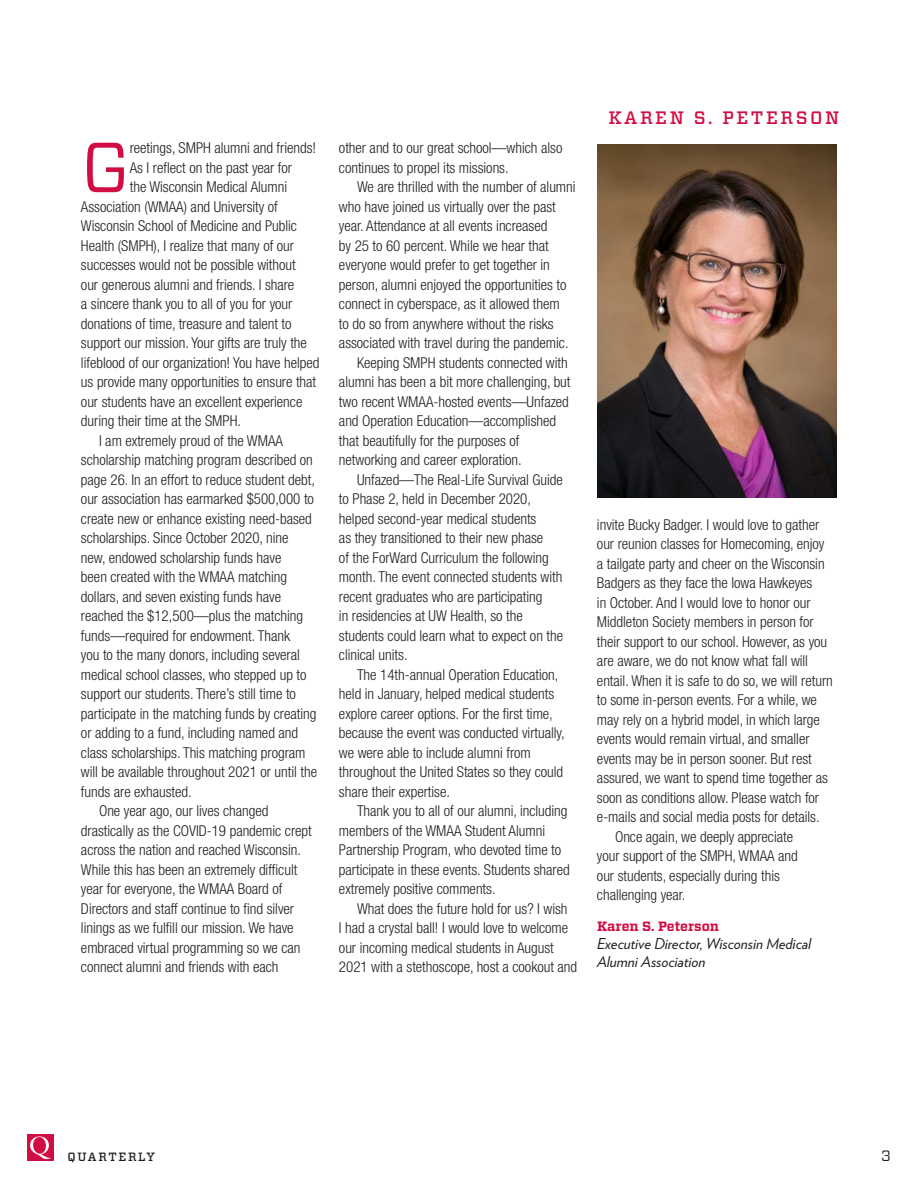
<style>
.page{position:relative;width:918px;height:1188px;background:#fff}
.page>*{position:absolute;margin:0;border:0;box-sizing:border-box;transform-origin:0 0}
.t1{font:70.65px "Vitesse";color:#d20d44}
.t2{font:500 18px "Vitesse";letter-spacing:.14em;color:#d20d44}
.t3{font:300 condensed 15px/19.5px "Helvetica Neue LT Std";color:#231f20}
.t4{font:italic 15px/18px "Verlag";color:#231f20}
.t5{font:15px "Vitesse";color:#231f20}
.t6{font:700 13.5px "Vitesse";color:#d20d44}
.t7{font:500 12px "Vitesse";letter-spacing:.14em;color:#231f20}
</style>
<div class="page">
<div style="left:27px;top:1134px;width:27px;height:27px;background:#d20d44"></div>
<svg style="left:30px;top:1136px;width:21px;height:23px"></svg>
<img style="left:597px;top:144px;width:239px;height:354px">
<h1 class="t1" style="left:81px;top:120px;width:50px">G</h1>
<p class="t3" style="left:130px;top:138px;width:188px">reetings, SMPH alumni and friends!</p>
<p class="t3" style="left:130px;top:158px;width:164px">As I reflect on the past year for</p>
<p class="t3" style="left:130px;top:177px;width:159px">the Wisconsin Medical Alumni</p>
<p class="t3" style="left:81px;top:197px;width:198px">Association (WMAA) and University of</p>
<p class="t3" style="left:81px;top:216px;width:218px">Wisconsin School of Medicine and Public</p>
<p class="t3" style="left:81px;top:236px;width:215px">Health (SMPH), I realize that many of our</p>
<p class="t3" style="left:81px;top:255px;width:216px">successes would not be possible without</p>
<p class="t3" style="left:81px;top:275px;width:215px">our generous alumni and friends. I share</p>
<p class="t3" style="left:81px;top:294px;width:213px">a sincere thank you to all of you for your</p>
<p class="t3" style="left:81px;top:314px;width:212px">donations of time, treasure and talent to</p>
<p class="t3" style="left:81px;top:333px;width:228px">support our mission. Your gifts are truly the</p>
<p class="t3" style="left:81px;top:353px;width:240px">lifeblood of our organization! You have helped</p>
<p class="t3" style="left:81px;top:372px;width:237px">us provide many opportunities to ensure that</p>
<p class="t3" style="left:81px;top:392px;width:223px">our students have an excellent experience</p>
<p class="t3" style="left:81px;top:411px;width:162px">during their time at the SMPH.</p>
<p class="t3" style="left:99px;top:431px;width:185px">I am extremely proud of the WMAA</p>
<p class="t3" style="left:81px;top:450px;width:233px">scholarship matching program described on</p>
<p class="t3" style="left:81px;top:470px;width:236px">page 26. In an effort to reduce student debt,</p>
<p class="t3" style="left:81px;top:489px;width:234px">our association has earmarked $500,000 to</p>
<p class="t3" style="left:81px;top:509px;width:232px">create new or enhance existing need-based</p>
<p class="t3" style="left:81px;top:528px;width:209px">scholarships. Since October 2020, nine</p>
<p class="t3" style="left:81px;top:548px;width:202px">new, endowed scholarship funds have</p>
<p class="t3" style="left:81px;top:567px;width:208px">been created with the WMAA matching</p>
<p class="t3" style="left:81px;top:587px;width:202px">dollars, and seven existing funds have</p>
<p class="t3" style="left:81px;top:606px;width:224px">reached the $12,500—plus the matching</p>
<p class="t3" style="left:81px;top:626px;width:211px">funds—required for endowment. Thank</p>
<p class="t3" style="left:81px;top:645px;width:220px">you to the many donors, including several</p>
<p class="t3" style="left:81px;top:665px;width:227px">medical school classes, who stepped up to</p>
<p class="t3" style="left:81px;top:684px;width:216px">support our students. There’s still time to</p>
<p class="t3" style="left:81px;top:704px;width:237px">participate in the matching funds by creating</p>
<p class="t3" style="left:81px;top:723px;width:219px">or adding to a fund, including named and</p>
<p class="t3" style="left:81px;top:743px;width:226px">class scholarships. This matching program</p>
<p class="t3" style="left:81px;top:762px;width:238px">will be available throughout 2021 or until the</p>
<p class="t3" style="left:81px;top:782px;width:112px">funds are exhausted.</p>
<p class="t3" style="left:99px;top:801px;width:171px">One year ago, our lives changed</p>
<p class="t3" style="left:81px;top:821px;width:232px">drastically as the COVID-19 pandemic crept</p>
<p class="t3" style="left:81px;top:840px;width:222px">across the nation and reached Wisconsin.</p>
<p class="t3" style="left:81px;top:860px;width:218px">While this has been an extremely difficult</p>
<p class="t3" style="left:81px;top:879px;width:203px">year for everyone, the WMAA Board of</p>
<p class="t3" style="left:81px;top:899px;width:215px">Directors and staff continue to find silver</p>
<p class="t3" style="left:81px;top:918px;width:214px">linings as we fulfill our mission. We have</p>
<p class="t3" style="left:81px;top:938px;width:221px">embraced virtual programming so we can</p>
<p class="t3" style="left:81px;top:957px;width:199px">connect alumni and friends with each</p>
<p class="t3" style="left:339px;top:138px;width:225px">other and to our great school—which also continues to propel its missions.</p>
<p class="t3" style="left:357px;top:177px;width:220px">We are thrilled with the number of alumni</p>
<p class="t3" style="left:339px;top:197px;width:218px">who have joined us virtually over the past</p>
<p class="t3" style="left:339px;top:216px;width:210px">year. Attendance at all events increased</p>
<p class="t3" style="left:339px;top:236px;width:211px">by 25 to 60 percent. While we hear that</p>
<p class="t3" style="left:339px;top:255px;width:212px">everyone would prefer to get together in</p>
<p class="t3" style="left:339px;top:275px;width:229px">person, alumni enjoyed the opportunities to</p>
<p class="t3" style="left:339px;top:294px;width:222px">connect in cyberspace, as it allowed them</p>
<p class="t3" style="left:339px;top:314px;width:216px">to do so from anywhere without the risks</p>
<p class="t3" style="left:339px;top:333px;width:231px">associated with travel during the pandemic.</p>
<p class="t3" style="left:357px;top:353px;width:212px">Keeping SMPH students connected with</p>
<p class="t3" style="left:339px;top:372px;width:233px">alumni has been a bit more challenging, but</p>
<p class="t3" style="left:339px;top:392px;width:231px">two recent WMAA-hosted events—Unfazed</p>
<p class="t3" style="left:339px;top:411px;width:219px">and Operation Education—accomplished</p>
<p class="t3" style="left:339px;top:431px;width:182px">that beautifully for the purposes of</p>
<p class="t3" style="left:339px;top:450px;width:184px">networking and career exploration.</p>
<p class="t3" style="left:357px;top:470px;width:207px">Unfazed—The Real-Life Survival Guide</p>
<p class="t3" style="left:339px;top:489px;width:194px">to Phase 2, held in December 2020,</p>
<p class="t3" style="left:339px;top:509px;width:199px">helped second-year medical students</p>
<p class="t3" style="left:339px;top:528px;width:206px">as they transitioned to their new phase</p>
<p class="t3" style="left:339px;top:548px;width:211px">of the ForWard Curriculum the following</p>
<p class="t3" style="left:339px;top:567px;width:225px">month. The event connected students with</p>
<p class="t3" style="left:339px;top:587px;width:205px">recent graduates who are participating</p>
<p class="t3" style="left:339px;top:606px;width:185px">in residencies at UW Health, so the</p>
<p class="t3" style="left:339px;top:626px;width:226px">students could learn what to expect on the</p>
<p class="t3" style="left:339px;top:645px;width:70px">clinical units.</p>
<p class="t3" style="left:357px;top:665px;width:203px">The 14th-annual Operation Education,</p>
<p class="t3" style="left:339px;top:684px;width:217px">held in January, helped medical students</p>
<p class="t3" style="left:339px;top:704px;width:215px">explore career options. For the first time,</p>
<p class="t3" style="left:339px;top:723px;width:227px">because the event was conducted virtually,</p>
<p class="t3" style="left:339px;top:743px;width:193px">we were able to include alumni from</p>
<p class="t3" style="left:339px;top:762px;width:226px">throughout the United States so they could</p>
<p class="t3" style="left:339px;top:782px;width:112px">share their expertise.</p>
<p class="t3" style="left:357px;top:801px;width:212px">Thank you to all of our alumni, including</p>
<p class="t3" style="left:339px;top:821px;width:208px">members of the WMAA Student Alumni</p>
<p class="t3" style="left:339px;top:840px;width:224px">Partnership Program, who devoted time to</p>
<p class="t3" style="left:339px;top:860px;width:232px">participate in these events. Students shared</p>
<p class="t3" style="left:339px;top:879px;width:158px">extremely positive comments.</p>
<p class="t3" style="left:357px;top:899px;width:212px">What does the future hold for us? I wish</p>
<p class="t3" style="left:339px;top:918px;width:231px">I had a crystal ball! I would love to welcome</p>
<p class="t3" style="left:339px;top:938px;width:216px">our incoming medical students in August</p>
<p class="t3" style="left:339px;top:957px;width:240px">2021 with a stethoscope, host a cookout and</p>
<p class="t2" style="left:608px;top:106px;width:233px">KAREN S. PETERSON</p>
<p class="t3" style="left:597px;top:515px;width:224px">invite Bucky Badger. I would love to gather</p>
<p class="t3" style="left:597px;top:534px;width:229px">our reunion classes for Homecoming, enjoy</p>
<p class="t3" style="left:597px;top:554px;width:229px">a tailgate party and cheer on the Wisconsin</p>
<p class="t3" style="left:597px;top:573px;width:217px">Badgers as they face the Iowa Hawkeyes</p>
<p class="t3" style="left:597px;top:593px;width:215px">in October. And I would love to honor our</p>
<p class="t3" style="left:597px;top:612px;width:218px">Middleton Society members in person for</p>
<p class="t3" style="left:597px;top:632px;width:232px">their support to our school. However, as you</p>
<p class="t3" style="left:597px;top:651px;width:213px">are aware, we do not know what fall will</p>
<p class="t3" style="left:597px;top:671px;width:237px">entail. When it is safe to do so, we will return</p>
<p class="t3" style="left:597px;top:690px;width:222px">to some in-person events. For a while, we</p>
<p class="t3" style="left:597px;top:710px;width:224px">may rely on a hybrid model, in which large</p>
<p class="t3" style="left:597px;top:729px;width:214px">events would remain virtual, and smaller</p>
<p class="t3" style="left:597px;top:749px;width:216px">events may be in person sooner. But rest</p>
<p class="t3" style="left:597px;top:768px;width:233px">assured, we want to spend time together as</p>
<p class="t3" style="left:597px;top:788px;width:224px">soon as conditions allow. Please watch for</p>
<p class="t3" style="left:597px;top:807px;width:224px">e-mails and social media posts for details.</p>
<p class="t3" style="left:615px;top:827px;width:180px">Once again, we deeply appreciate</p>
<p class="t3" style="left:597px;top:846px;width:202px">your support of the SMPH, WMAA and</p>
<p class="t3" style="left:597px;top:866px;width:184px">our students, especially during this</p>
<p class="t3" style="left:597px;top:885px;width:90px">challenging year.</p>
<p class="t6" style="left:597px;top:917px;width:123px">Karen S. Peterson</p>
<p class="t4" style="left:597px;top:934px;width:216px">Executive Director, Wisconsin Medical<br>Alumni Association</p>
<p class="t7" style="left:68px;top:1149px;width:89px">QUARTERLY</p>
<p class="t5" style="left:881px;top:1146px;width:11px">3</p>
</div>
